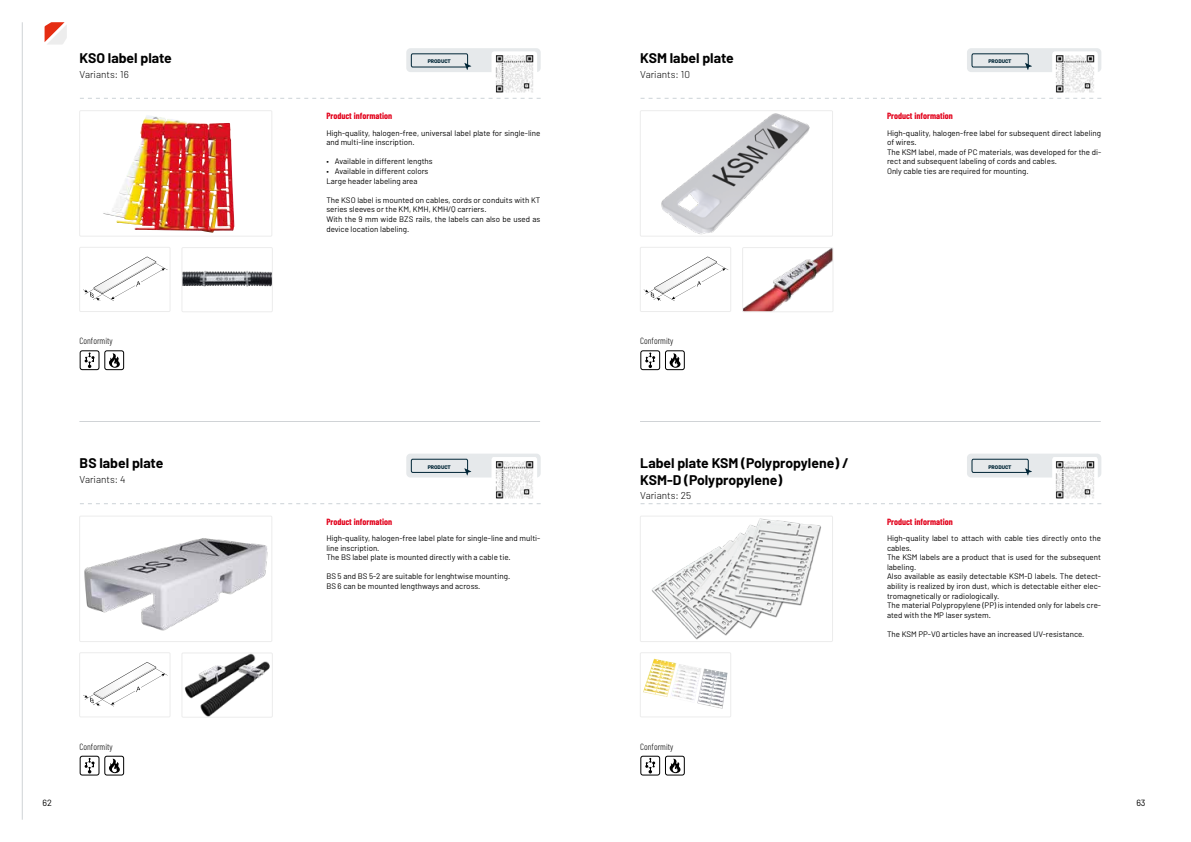
<style>
.page{position:relative;width:1191px;height:842px;background:#fff}
.page>*{position:absolute;margin:0;border:0;box-sizing:border-box;transform-origin:0 0}
.t1{font:700 14px/16.8px "Barlow";color:#000}
.t2{font:300 10px "Barlow";color:#000}
.t3{font:700 9px "Barlow Condensed";color:#e2001a}
.t4{font:300 9px "Barlow Condensed";color:#000}
.t5{font:9px "Barlow";color:#000}
.t6{font:8px/9.6px "Barlow";color:#000}
.t7{font:700 6.3px "Barlow";color:#002536}
</style>
<div class="page">
<hr style="left:22px;top:22px;width:1px;height:798px;background:#d0d3d6">
<svg style="left:45px;top:22px;width:22px;height:23px"></svg>
<hr style="left:79px;top:421px;width:461px;height:1px;background:#d0d3d6">
<hr style="left:640px;top:421px;width:460px;height:1px;background:#d0d3d6">
<svg style="left:80px;top:98px;width:461px;height:1px"></svg>
<img style="left:103px;top:119px;width:42px;height:105px">
<div style="left:79px;top:110px;width:193px;height:126px;border:1px solid #ececec"></div>
<div style="left:406px;top:48px;width:134px;height:24px;background:#e6e9eb;border-radius:4px"></div>
<svg style="left:491px;top:52px;width:46px;height:44px"></svg>
<img style="left:492px;top:52px;width:44px;height:44px">
<svg style="left:411px;top:53px;width:60px;height:17px"></svg>
<svg style="left:80px;top:350px;width:19px;height:20px"></svg>
<div style="left:81px;top:351px;width:17px;height:18px;background:#fff;border-radius:2px"></div>
<svg style="left:85px;top:352px;width:9px;height:16px"></svg>
<svg style="left:104px;top:350px;width:20px;height:20px"></svg>
<div style="left:105px;top:351px;width:18px;height:18px;background:#fff;border-radius:2px"></div>
<svg style="left:109px;top:353px;width:11px;height:15px"></svg>
<svg style="left:83px;top:256px;width:85px;height:45px"></svg>
<div style="left:79px;top:247px;width:91px;height:65px;border:1px solid #ececec"></div>
<img style="left:193px;top:271px;width:53px;height:2px">
<div style="left:182px;top:247px;width:90px;height:65px;border:1px solid #ececec"></div>
<svg style="left:80px;top:503px;width:461px;height:1px"></svg>
<img style="left:84px;top:538px;width:184px;height:93px">
<div style="left:79px;top:516px;width:193px;height:126px;border:1px solid #ececec"></div>
<div style="left:406px;top:454px;width:134px;height:23px;background:#e6e9eb;border-radius:4px"></div>
<svg style="left:491px;top:457px;width:46px;height:44px"></svg>
<img style="left:492px;top:457px;width:44px;height:44px">
<svg style="left:411px;top:459px;width:60px;height:16px"></svg>
<svg style="left:80px;top:756px;width:19px;height:19px"></svg>
<div style="left:81px;top:757px;width:17px;height:17px;background:#fff;border-radius:2px"></div>
<svg style="left:85px;top:758px;width:9px;height:15px"></svg>
<svg style="left:104px;top:756px;width:20px;height:19px"></svg>
<div style="left:105px;top:757px;width:18px;height:17px;background:#fff;border-radius:2px"></div>
<svg style="left:109px;top:759px;width:11px;height:14px"></svg>
<svg style="left:83px;top:662px;width:85px;height:45px"></svg>
<div style="left:79px;top:652px;width:91px;height:65px;border:1px solid #ececec"></div>
<img style="left:184px;top:655px;width:86px;height:60px">
<div style="left:182px;top:653px;width:90px;height:64px;border:1px solid #ececec"></div>
<svg style="left:640px;top:98px;width:461px;height:1px"></svg>
<img style="left:661px;top:113px;width:149px;height:121px">
<div style="left:640px;top:110px;width:192px;height:126px;border:1px solid #ececec"></div>
<div style="left:967px;top:48px;width:134px;height:24px;background:#e6e9eb;border-radius:4px"></div>
<div style="left:1052px;top:52px;width:45px;height:44px;background:#fff;border-radius:3px"></div>
<img style="left:1055px;top:52px;width:42px;height:41px">
<svg style="left:971px;top:53px;width:61px;height:17px"></svg>
<svg style="left:640px;top:350px;width:20px;height:20px"></svg>
<div style="left:641px;top:351px;width:18px;height:18px;background:#fff;border-radius:2px"></div>
<svg style="left:645px;top:352px;width:10px;height:16px"></svg>
<svg style="left:665px;top:350px;width:20px;height:20px"></svg>
<div style="left:666px;top:351px;width:18px;height:18px;background:#fff;border-radius:2px"></div>
<svg style="left:669px;top:353px;width:11px;height:15px"></svg>
<svg style="left:643px;top:256px;width:86px;height:45px"></svg>
<div style="left:640px;top:247px;width:91px;height:65px;border:1px solid #ececec"></div>
<img style="left:744px;top:249px;width:87px;height:61px">
<div style="left:742px;top:247px;width:91px;height:65px;border:1px solid #ececec"></div>
<svg style="left:640px;top:503px;width:461px;height:1px"></svg>
<img style="left:651px;top:518px;width:170px;height:122px">
<div style="left:640px;top:516px;width:192px;height:126px;border:1px solid #ececec"></div>
<div style="left:967px;top:454px;width:134px;height:23px;background:#e6e9eb;border-radius:4px"></div>
<div style="left:1052px;top:457px;width:45px;height:44px;background:#fff;border-radius:3px"></div>
<img style="left:1055px;top:457px;width:42px;height:42px">
<svg style="left:971px;top:459px;width:61px;height:16px"></svg>
<svg style="left:640px;top:756px;width:20px;height:19px"></svg>
<div style="left:641px;top:757px;width:18px;height:17px;background:#fff;border-radius:2px"></div>
<svg style="left:645px;top:758px;width:10px;height:15px"></svg>
<svg style="left:665px;top:756px;width:20px;height:19px"></svg>
<div style="left:666px;top:757px;width:18px;height:17px;background:#fff;border-radius:2px"></div>
<svg style="left:669px;top:759px;width:11px;height:14px"></svg>
<img style="left:643px;top:659px;width:33px;height:38px">
<div style="left:640px;top:652px;width:91px;height:65px;border:1px solid #ececec"></div>
<h1 class="t1" style="left:80px;top:49px;width:94px">KSO label plate</h1>
<p class="t2" style="left:80px;top:68px;width:51px">Variants: 16</p>
<p class="t7" style="left:428px;top:57px;width:25px">Product</p>
<h1 class="t1" style="left:640px;top:49px;width:95px">KSM label plate</h1>
<p class="t2" style="left:640px;top:68px;width:51px">Variants: 10</p>
<p class="t7" style="left:988px;top:57px;width:25px">Product</p>
<p class="t3" style="left:326px;top:111px;width:67px">Product information</p>
<p class="t3" style="left:887px;top:111px;width:67px">Product information</p>
<p class="t6" style="left:326px;top:128px;width:215px">High-quality, halogen-free, universal label plate for single-line and multi-line inscription.</p>
<p class="t6" style="left:326px;top:156px;width:108px">• Available in different lengths</p>
<p class="t6" style="left:326px;top:166px;width:104px">• Available in different colors<br>Large header labeling area</p>
<p class="t6" style="left:326px;top:195px;width:216px">The KSO label is mounted on cables, cords or conduits with KT series sleeves or the KM, KMH, KMH/Q carriers.<br>With the 9 mm wide BZS rails, the labels can also be used as device location labeling.</p>
<p class="t6" style="left:887px;top:128px;width:216px">High-quality, halogen-free label for subsequent direct labeling of wires.<br>The KSM label, made of PC materials, was developed for the di&shy;rect and subsequent labeling of cords and cables.<br>Only cable ties are required for mounting.</p>
<p class="t4" style="left:80px;top:335px;width:34px">Conformity</p>
<p class="t4" style="left:640px;top:335px;width:34px">Conformity</p>
<h1 class="t1" style="left:80px;top:454px;width:85px">BS label plate</h1>
<p class="t2" style="left:80px;top:474px;width:47px">Variants: 4</p>
<p class="t7" style="left:428px;top:462px;width:25px">Product</p>
<h1 class="t1" style="left:640px;top:454px;width:209px">Label plate KSM (Polypropylene) /<br>KSM-D (Polypropylene)</h1>
<p class="t2" style="left:640px;top:489px;width:52px">Variants: 25</p>
<p class="t7" style="left:988px;top:462px;width:25px">Product</p>
<p class="t3" style="left:326px;top:516px;width:67px">Product information</p>
<p class="t3" style="left:887px;top:516px;width:67px">Product information</p>
<p class="t6" style="left:326px;top:533px;width:216px">High-quality, halogen-free label plate for single-line and multi&shy;line inscription.<br>The BS label plate is mounted directly with a cable tie.</p>
<p class="t6" style="left:326px;top:571px;width:185px">BS 5 and BS 5-2 are suitable for lenghtwise mounting.<br>BS 6 can be mounted lengthways and across.</p>
<p class="t6" style="left:887px;top:533px;width:216px">High-quality label to attach with cable ties directly onto the cables.<br>The KSM labels are a product that is used for the subsequent labeling.<br>Also available as easily detectable KSM-D labels. The detect&shy;ability is realized by iron dust, which is detectable either elec&shy;tromagnetically or radiologically.<br>The material Polypropylene (PP) is intended only for labels cre&shy;ated with the MP laser system.</p>
<p class="t6" style="left:887px;top:629px;width:199px">The KSM PP-V0 articles have an increased UV-resistance.</p>
<p class="t4" style="left:80px;top:741px;width:34px">Conformity</p>
<p class="t4" style="left:640px;top:741px;width:34px">Conformity</p>
<p class="t5" style="left:43px;top:798px;width:11px">62</p>
<p class="t5" style="left:1136px;top:798px;width:11px">63</p>
</div>
